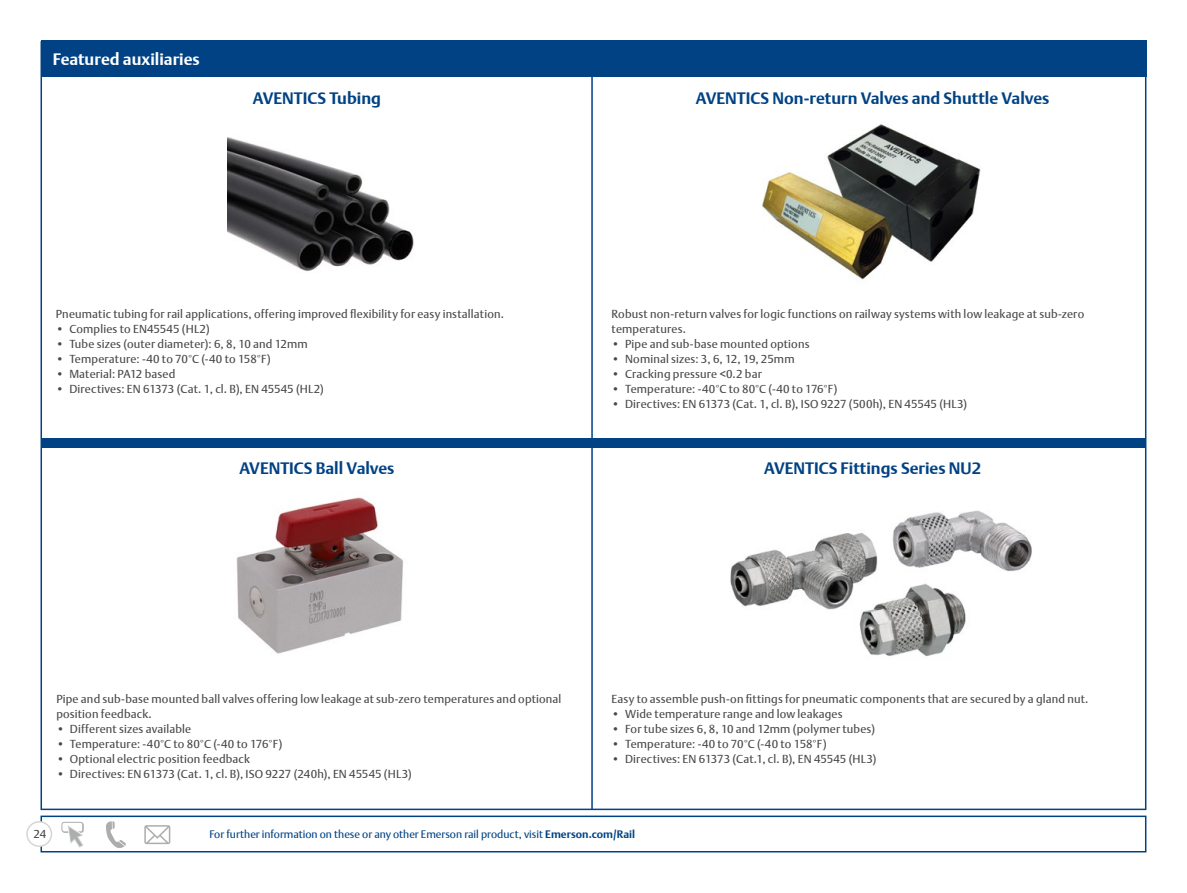
<style>
.page{position:relative;width:1187px;height:893px;background:#fff}
.page>*{position:absolute;margin:0;border:0;box-sizing:border-box;transform-origin:0 0}
.Box_Text_blue{font:700 16.5px "DTL Argo T";color:#004284}
.Row_Title_Left__whit{font:700 16.5px "DTL Argo T";color:#fff}
.Bullet_Box_Text__blu{font:11.55px/15px "DTL Argo T";letter-spacing:.015em;color:#474847}
.Page_number_left{font:11.55px "DTL Argo T";color:#474847}
.CTA_contact_line_blu{font:10.8px "DTL Argo T";color:#004284}
.s1{font-weight:700}
</style>
<div class="page">
<svg style="left:106px;top:821px;width:20px;height:27px"></svg>
<svg style="left:144px;top:825px;width:26px;height:19px"></svg>
<svg style="left:61px;top:822px;width:23px;height:26px"></svg>
<div style="left:40px;top:816px;width:1106px;height:36px;border:2px solid #004284"></div>
<div style="left:27px;top:822px;width:24px;height:24px;background:#fff;border-radius:50%"></div>
<div style="left:26px;top:821px;width:26px;height:26px;border:2px solid #d4d6d6;border-radius:50%"></div>
<div style="left:40px;top:41px;width:1106px;height:36px;background:#004284"></div>
<hr style="left:591px;top:41px;width:1px;height:768px;background:#004284">
<div style="left:42px;top:438px;width:1103px;height:9px;background:#004284"></div>
<img style="left:227px;top:137px;width:187px;height:135px">
<img style="left:236px;top:497px;width:167px;height:157px">
<img style="left:730px;top:510px;width:302px;height:147px">
<img style="left:762px;top:124px;width:219px;height:156px">
<p class="Row_Title_Left__whit" style="left:53px;top:50px;width:148px">Featured auxiliaries</p>
<p class="Box_Text_blue" style="left:253px;top:88px;width:129px">AVENTICS Tubing</p>
<p class="Box_Text_blue" style="left:696px;top:88px;width:355px">AVENTICS Non-return Valves and Shuttle Valves</p>
<p class="Bullet_Box_Text__blu" style="left:56px;top:306px;width:449px">Pneumatic tubing for rail applications, offering improved flexibility for easy installation.</p>
<p class="Bullet_Box_Text__blu" style="left:56px;top:321px;width:155px">• Complies to EN45545 (HL2)</p>
<p class="Bullet_Box_Text__blu" style="left:56px;top:336px;width:253px">• Tube sizes (outer diameter): 6, 8, 10 and 12mm</p>
<p class="Bullet_Box_Text__blu" style="left:56px;top:351px;width:216px">• Temperature: -40 to 70°C (-40 to 158°F)</p>
<p class="Bullet_Box_Text__blu" style="left:56px;top:366px;width:121px">• Material: PA12 based</p>
<p class="Bullet_Box_Text__blu" style="left:56px;top:381px;width:269px">• Directives: EN 61373 (Cat. 1, cl. B), EN 45545 (HL2)</p>
<p class="Bullet_Box_Text__blu" style="left:611px;top:306px;width:474px">Robust non-return valves for logic functions on railway systems with low leakage at sub-zero temperatures.</p>
<p class="Bullet_Box_Text__blu" style="left:611px;top:336px;width:199px">• Pipe and sub-base mounted options</p>
<p class="Bullet_Box_Text__blu" style="left:611px;top:351px;width:184px">• Nominal sizes: 3, 6, 12, 19, 25mm</p>
<p class="Bullet_Box_Text__blu" style="left:611px;top:366px;width:152px">• Cracking pressure &lt;0.2 bar</p>
<p class="Bullet_Box_Text__blu" style="left:611px;top:381px;width:227px">• Temperature: -40°C to 80°C (-40 to 176°F)</p>
<p class="Bullet_Box_Text__blu" style="left:611px;top:396px;width:357px">• Directives: EN 61373 (Cat. 1, cl. B), ISO 9227 (500h), EN 45545 (HL3)</p>
<p class="Box_Text_blue" style="left:239px;top:458px;width:157px">AVENTICS Ball Valves</p>
<p class="Box_Text_blue" style="left:764px;top:458px;width:218px">AVENTICS Fittings Series NU2</p>
<p class="Bullet_Box_Text__blu" style="left:56px;top:692px;width:506px">Pipe and sub-base mounted ball valves offering low leakage at sub-zero temperatures and optional position feedback.</p>
<p class="Bullet_Box_Text__blu" style="left:56px;top:722px;width:136px">• Different sizes available</p>
<p class="Bullet_Box_Text__blu" style="left:56px;top:737px;width:227px">• Temperature: -40°C to 80°C (-40 to 176°F)</p>
<p class="Bullet_Box_Text__blu" style="left:56px;top:752px;width:195px">• Optional electric position feedback</p>
<p class="Bullet_Box_Text__blu" style="left:56px;top:767px;width:357px">• Directives: EN 61373 (Cat. 1, cl. B), ISO 9227 (240h), EN 45545 (HL3)</p>
<p class="Bullet_Box_Text__blu" style="left:611px;top:692px;width:478px">Easy to assemble push-on fittings for pneumatic components that are secured by a gland nut.</p>
<p class="Bullet_Box_Text__blu" style="left:611px;top:707px;width:232px">• Wide temperature range and low leakages</p>
<p class="Bullet_Box_Text__blu" style="left:611px;top:722px;width:265px">• For tube sizes 6, 8, 10 and 12mm (polymer tubes)</p>
<p class="Bullet_Box_Text__blu" style="left:611px;top:737px;width:216px">• Temperature: -40 to 70°C (-40 to 158°F)</p>
<p class="Bullet_Box_Text__blu" style="left:611px;top:752px;width:266px">• Directives: EN 61373 (Cat.1, cl. B), EN 45545 (HL3)</p>
<p class="Page_number_left" style="left:34px;top:827px;width:14px">24</p>
<p class="CTA_contact_line_blu" style="left:209px;top:828px;width:427px">For further information on these or any other Emerson rail product, visit <span class="s1">Emerson.com/Rail</span></p>
</div>
